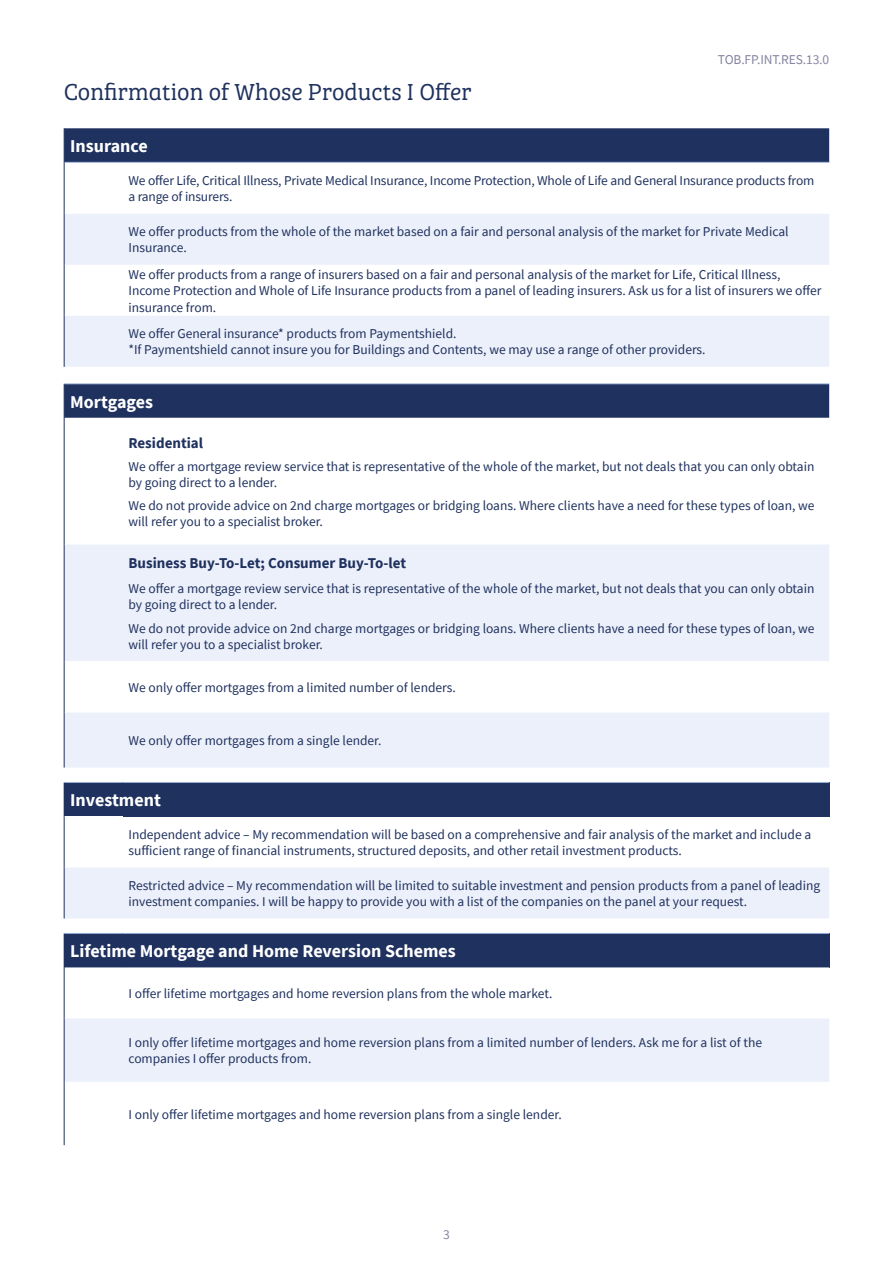
<style>
.page{position:relative;width:893px;height:1263px;background:#fff}
.page>*{position:absolute;margin:0;border:0;box-sizing:border-box;transform-origin:0 0}
.t1{font:24px "Bree Serif Lt";color:#1f315e}
.t2{font:700 18px "Source Sans Pro";color:#fff}
.t3{font:700 15px "Source Sans Pro";color:#1f315e}
.t4{font:13.5px/16.2px "Source Sans Pro";color:#1f315e}
.t5{font:13.5px "Source Sans Pro";letter-spacing:-.01em;color:#8684a3}
</style>
<div class="page">
<div style="left:65px;top:128px;width:764px;height:34px;background:#1f315e"></div>
<svg style="left:65px;top:214px;width:764px;height:553px;fill:#ecf0fa"></svg>
<svg style="left:65px;top:367px;width:57px;height:345px"></svg>
<svg style="left:122px;top:367px;width:707px;height:345px"></svg>
<hr style="left:65px;top:162px;width:57px;height:1px;background:#9db4de">
<hr style="left:122px;top:162px;width:707px;height:1px;background:#9db4de">
<hr style="left:64px;top:383px;width:58px;height:1px;background:#9db4de">
<hr style="left:122px;top:383px;width:707px;height:1px;background:#9db4de">
<hr style="left:64px;top:162px;width:1px;height:52px;background:#1f315e">
<hr style="left:64px;top:214px;width:1px;height:51px;background:#1f315e">
<hr style="left:64px;top:265px;width:1px;height:51px;background:#1f315e">
<hr style="left:64px;top:316px;width:1px;height:51px;background:#1f315e">
<hr style="left:64px;top:544px;width:1px;height:117px;background:#1f315e">
<hr style="left:64px;top:712px;width:1px;height:55px;background:#1f315e">
<hr style="left:64px;top:128px;width:1px;height:34px;background:#1f315e">
<hr style="left:64px;top:384px;width:1px;height:34px;background:#1f315e">
<hr style="left:64px;top:418px;width:1px;height:126px;background:#1f315e">
<hr style="left:64px;top:661px;width:1px;height:51px;background:#1f315e">
<div style="left:64px;top:782px;width:765px;height:34px;background:#1f315e"></div>
<div style="left:65px;top:868px;width:764px;height:50px;background:#ecf0fa"></div>
<hr style="left:64px;top:782px;width:58px;height:1px;background:#9db4de">
<hr style="left:122px;top:782px;width:707px;height:1px;background:#9db4de">
<hr style="left:64px;top:867px;width:1px;height:51px;background:#1f315e">
<hr style="left:64px;top:816px;width:1px;height:51px;background:#1f315e">
<div style="left:64px;top:933px;width:765px;height:34px;background:#1f315e"></div>
<svg style="left:65px;top:967px;width:57px;height:1px"></svg>
<svg style="left:122px;top:967px;width:707px;height:1px"></svg>
<div style="left:65px;top:1018px;width:764px;height:64px;background:#ecf0fa"></div>
<hr style="left:64px;top:933px;width:58px;height:1px;background:#9db4de">
<hr style="left:122px;top:933px;width:707px;height:1px;background:#9db4de">
<hr style="left:64px;top:1018px;width:1px;height:64px;background:#1f315e">
<hr style="left:64px;top:967px;width:1px;height:51px;background:#1f315e">
<hr style="left:64px;top:1082px;width:1px;height:63px;background:#1f315e">
<p class="t5" style="left:718px;top:51px;width:113px">TOB.FP.INT.RES.13.0</p>
<h1 class="t1" style="left:64px;top:75px;width:410px">Confirmation of Whose Products I Offer</h1>
<h2 class="t2" style="left:70px;top:134px;width:79px">Insurance</h2>
<p class="t4" style="left:128px;top:172px;width:687px">We offer Life, Critical Illness, Private Medical Insurance, Income Protection, Whole of Life and General Insurance products from a range of insurers.</p>
<p class="t4" style="left:128px;top:224px;width:662px">We offer products from the whole of the market based on a fair and personal analysis of the market for Private Medical<br>Insurance.</p>
<p class="t4" style="left:128px;top:266px;width:695px">We offer products from a range of insurers based on a fair and personal analysis of the market for Life, Critical Illness,<br>Income Protection and Whole of Life Insurance products from a panel of leading insurers. Ask us for a list of insurers we offer insurance from.</p>
<p class="t4" style="left:128px;top:326px;width:579px">We offer General insurance* products from Paymentshield.<br>*If Paymentshield cannot insure you for Buildings and Contents, we may use a range of other providers.</p>
<h2 class="t2" style="left:70px;top:390px;width:84px">Mortgages</h2>
<p class="t3" style="left:128px;top:432px;width:76px">Residential</p>
<p class="t4" style="left:128px;top:459px;width:687px">We offer a mortgage review service that is representative of the whole of the market, but not deals that you can only obtain by going direct to a lender.</p>
<p class="t4" style="left:128px;top:497px;width:687px">We do not provide advice on 2nd charge mortgages or bridging loans. Where clients have a need for these types of loan, we will refer you to a specialist broker.</p>
<p class="t3" style="left:128px;top:553px;width:279px">Business Buy-To-Let; Consumer Buy-To-let</p>
<p class="t4" style="left:128px;top:580px;width:687px">We offer a mortgage review service that is representative of the whole of the market, but not deals that you can only obtain by going direct to a lender.</p>
<p class="t4" style="left:128px;top:620px;width:687px">We do not provide advice on 2nd charge mortgages or bridging loans. Where clients have a need for these types of loan, we will refer you to a specialist broker.</p>
<p class="t4" style="left:128px;top:679px;width:329px">We only offer mortgages from a limited number of lenders.</p>
<p class="t4" style="left:128px;top:732px;width:255px">We only offer mortgages from a single lender.</p>
<h2 class="t2" style="left:70px;top:788px;width:92px">Investment</h2>
<p class="t4" style="left:128px;top:826px;width:684px">Independent advice – My recommendation will be based on a comprehensive and fair analysis of the market and include a sufficient range of financial instruments, structured deposits, and other retail investment products.</p>
<p class="t4" style="left:128px;top:877px;width:693px">Restricted advice – My recommendation will be limited to suitable investment and pension products from a panel of leading investment companies. I will be happy to provide you with a list of the companies on the panel at your request.</p>
<h2 class="t2" style="left:70px;top:939px;width:387px">Lifetime Mortgage and Home Reversion Schemes</h2>
<p class="t4" style="left:128px;top:985px;width:425px">I offer lifetime mortgages and home reversion plans from the whole market.</p>
<p class="t4" style="left:128px;top:1034px;width:635px">I only offer lifetime mortgages and home reversion plans from a limited number of lenders. Ask me for a list of the companies I offer products from.</p>
<p class="t4" style="left:128px;top:1106px;width:435px">I only offer lifetime mortgages and home reversion plans from a single lender.</p>
<p class="t5" style="left:443px;top:1226px;width:8px">3</p>
</div>
